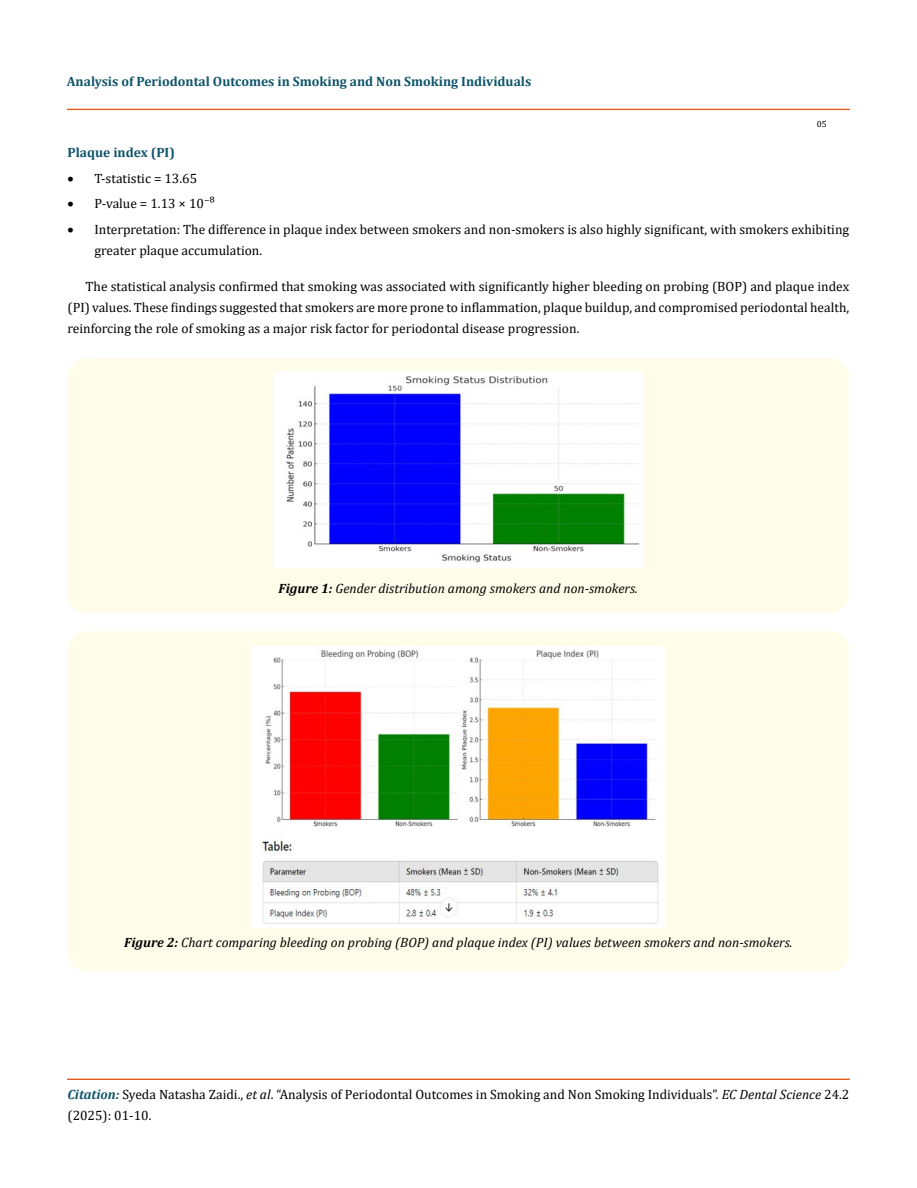
<style>
.page{position:relative;width:917px;height:1188px;background:#fff}
.page>*{position:absolute;margin:0;border:0;box-sizing:border-box;transform-origin:0 0}
.t1{font:13.5px/21px "Cambria";color:#000}
.t2{font:italic 13.5px "Cambria";color:#000}
.t3{font:700 13.5px "Cambria";color:#0e546a}
.t4{font:9px "Cambria";color:#000}
.s1{font-weight:700}
.s2{font-weight:700;font-style:italic;color:#0e546a}
.s3{font-style:italic}
</style>
<div class="page">
<div style="left:67px;top:109px;width:782px;height:1px;border:1px solid #e05d1a"></div>
<div style="left:67px;top:1079px;width:782px;height:1px;border:1px solid #e05d1a"></div>
<div style="left:67px;top:358px;width:782px;height:255px;background:#fffde9;border-radius:19px"></div>
<img style="left:274px;top:371px;width:368px;height:196px">
<div style="left:68px;top:631px;width:781px;height:340px;background:#fffde9;border-radius:19px"></div>
<img style="left:252px;top:646px;width:413px;height:281px">
<p class="t3" style="left:67px;top:72px;width:466px">Analysis of Periodontal Outcomes in Smoking and Non Smoking Individuals</p>
<p class="t4" style="left:816px;top:118px;width:11px">05</p>
<p class="t3" style="left:68px;top:143px;width:109px">Plaque index (PI)</p>
<p class="t1" style="left:68px;top:167px;width:131px">• T-statistic = 13.65</p>
<p class="t1" style="left:68px;top:193px;width:149px">• P-value = 1.13 × 10⁻⁸</p>
<p class="t1" style="left:94px;top:218px;width:756px;text-indent:-27px">• Interpretation: The difference in plaque index between smokers and non-smokers is also highly significant, with smokers exhibiting greater plaque accumulation.</p>
<p class="t1" style="left:68px;top:275px;width:783px;text-align:justify;text-indent:18px">The statistical analysis confirmed that smoking was associated with significantly higher bleeding on probing (BOP) and plaque index (PI) values. These findings suggested that smokers are more prone to inflammation, plaque buildup, and compromised periodontal health, reinforcing the role of smoking as a major risk factor for periodontal disease progression.</p>
<p class="t2" style="left:278px;top:578px;width:361px"><span class="s1">Figure 1:</span> Gender distribution among smokers and non-smokers.</p>
<p class="t2" style="left:124px;top:933px;width:669px"><span class="s1">Figure 2:</span> Chart comparing bleeding on probing (BOP) and plaque index (PI) values between smokers and non-smokers.</p>
<p class="t1" style="left:68px;top:1084px;width:783px"><span class="s2">Citation:</span> Syeda Natasha Zaidi., <span class="s3">et al</span>. “Analysis of Periodontal Outcomes in Smoking and Non Smoking Individuals”. <span class="s3">EC Dental Science</span> 24.2 (2025): 01-10.</p>
</div>
